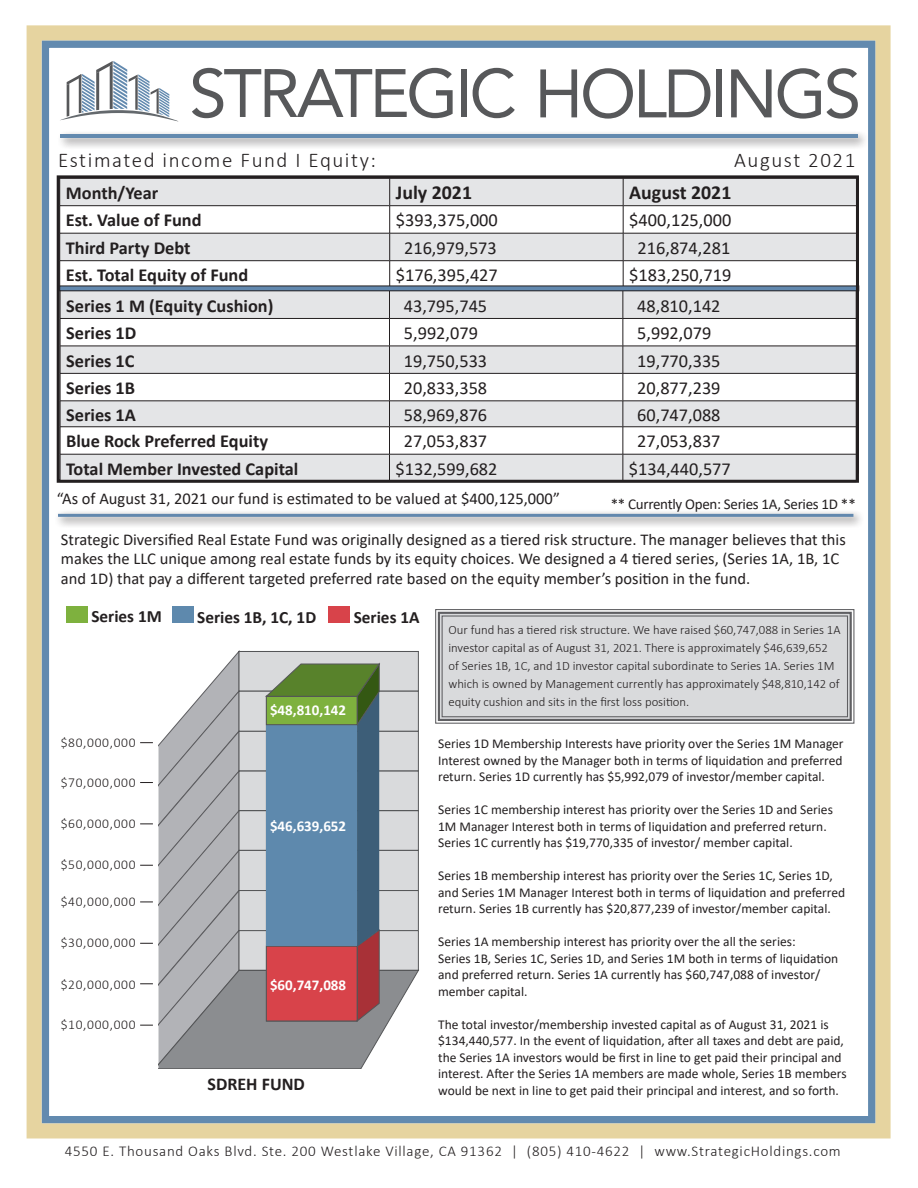
<style>
.page{position:relative;width:918px;height:1188px;background:#fff}
.page>*{position:absolute;margin:0;border:0;box-sizing:border-box;transform-origin:0 0}
.t1{font:300 21px "Calibri";letter-spacing:.075em;color:#231f20}
.t2{font:700 19.8px "Calibri";color:#231f20}
.t3{font:18.3px "Calibri";color:#231f20}
.t4{font:700 18.3px "Calibri";color:#231f20}
.t5{font:700 18px "Calibri";color:#231f20}
.t6{font:700 17.25px "Calibri";color:#231f20}
.t7{font:16.5px "Calibri";color:#231f20}
.t8{font:300 15px "Calibri";letter-spacing:.05em;color:#231f20}
.t9{font:15px "Calibri";letter-spacing:-.02em;color:#231f20}
.t10{font:700 15px "Calibri";color:#fff}
.t11{font:13.5px/16.5px "Calibri";color:#231f20}
.t12{font:300 13.5px "Calibri";letter-spacing:.05em;color:#231f20}
.t13{font:300 12.75px/18px "Calibri";color:#231f20}
</style>
<div class="page">
<div style="left:42px;top:40px;width:834px;height:1084px;border:8px solid #628aaf"></div>
<div style="left:27px;top:25px;width:864px;height:1113px;border:15px solid #e6d4a0"></div>
<svg style="left:60px;top:61px;width:119px;height:61px"></svg>
<svg style="left:192px;top:68px;width:261px;height:50px"></svg>
<div style="left:461px;top:69px;width:6px;height:48px;background:#57585a"></div>
<svg style="left:473px;top:68px;width:42px;height:50px"></svg>
<svg style="left:540px;top:69px;width:37px;height:48px"></svg>
<svg style="left:583px;top:68px;width:50px;height:51px"></svg>
<svg style="left:639px;top:69px;width:71px;height:48px"></svg>
<div style="left:717px;top:69px;width:5px;height:48px;background:#57585a"></div>
<svg style="left:731px;top:69px;width:41px;height:48px"></svg>
<svg style="left:778px;top:68px;width:80px;height:51px"></svg>
<div style="left:56px;top:130px;width:814px;height:19px;background:#231f20;opacity:.75"></div>
<hr style="left:60px;top:134px;width:798px;height:3px;background:#638aaf">
<div style="left:54px;top:509px;width:811px;height:20px;background:#231f20;opacity:.75"></div>
<div style="left:58px;top:514px;width:795px;height:3px;border:2px solid #6288ae"></div>
<div style="left:435px;top:609px;width:420px;height:115px;background:#d9dadc"></div>
<div style="left:438px;top:612px;width:414px;height:109px;border:2px solid #5f5f62"></div>
<div style="left:442px;top:615px;width:406px;height:102px;border:1px solid #5f5f62"></div>
<div style="left:66px;top:607px;width:22px;height:16px;background:#7eb13e"></div>
<div style="left:172px;top:607px;width:22px;height:16px;background:#5e89ad"></div>
<div style="left:328px;top:607px;width:22px;height:16px;background:#d8434a"></div>
<svg style="left:140px;top:742px;width:13px;height:1px"></svg>
<svg style="left:140px;top:824px;width:13px;height:1px"></svg>
<svg style="left:140px;top:902px;width:13px;height:1px"></svg>
<svg style="left:140px;top:984px;width:13px;height:1px"></svg>
<svg style="left:140px;top:782px;width:13px;height:1px"></svg>
<svg style="left:140px;top:865px;width:13px;height:1px"></svg>
<svg style="left:140px;top:943px;width:13px;height:1px"></svg>
<svg style="left:140px;top:1025px;width:13px;height:1px"></svg>
<svg style="left:159px;top:651px;width:260px;height:418px;background:#9fa1a6"></svg>
<svg style="left:61px;top:179px;width:794px;height:300px"></svg>
<div style="left:60px;top:286px;width:799px;height:5px;background:#6288ae"></div>
<div style="left:60px;top:286px;width:799px;height:5px;border:1px solid #231f20"></div>
<div style="left:57px;top:175px;width:802px;height:308px;border:3px solid #231f20"></div>
<p class="t1" style="left:58px;top:147px;width:320px">Estimated income Fund I Equity:</p>
<p class="t1" style="left:734px;top:147px;width:123px">August 2021</p>
<p class="t4" style="left:66px;top:180px;width:94px">Month/Year</p>
<p class="t2" style="left:396px;top:179px;width:78px">July 2021</p>
<p class="t2" style="left:629px;top:179px;width:104px">August 2021</p>
<p class="t4" style="left:66px;top:207px;width:137px">Est. Value of Fund</p>
<p class="t3" style="left:396px;top:208px;width:104px">$393,375,000</p>
<p class="t3" style="left:629px;top:208px;width:104px">$400,125,000</p>
<p class="t4" style="left:66px;top:235px;width:126px">Third Party Debt</p>
<p class="t3" style="left:404px;top:235px;width:94px">216,979,573</p>
<p class="t3" style="left:638px;top:235px;width:94px">216,874,281</p>
<p class="t4" style="left:66px;top:262px;width:184px">Est. Total Equity of Fund</p>
<p class="t3" style="left:396px;top:263px;width:104px">$176,395,427</p>
<p class="t3" style="left:629px;top:263px;width:104px">$183,250,719</p>
<p class="t4" style="left:66px;top:293px;width:209px">Series 1 M (Equity Cushion)</p>
<p class="t3" style="left:404px;top:293px;width:85px">43,795,745</p>
<p class="t3" style="left:637px;top:293px;width:85px">48,810,142</p>
<p class="t4" style="left:66px;top:320px;width:72px">Series 1D</p>
<p class="t3" style="left:404px;top:320px;width:76px">5,992,079</p>
<p class="t3" style="left:637px;top:320px;width:76px">5,992,079</p>
<p class="t4" style="left:66px;top:347px;width:70px">Series 1C</p>
<p class="t3" style="left:404px;top:348px;width:85px">19,750,533</p>
<p class="t3" style="left:637px;top:348px;width:85px">19,770,335</p>
<p class="t4" style="left:66px;top:375px;width:71px">Series 1B</p>
<p class="t3" style="left:404px;top:375px;width:85px">20,833,358</p>
<p class="t3" style="left:637px;top:375px;width:85px">20,877,239</p>
<p class="t4" style="left:66px;top:402px;width:71px">Series 1A</p>
<p class="t3" style="left:404px;top:402px;width:85px">58,969,876</p>
<p class="t3" style="left:637px;top:402px;width:85px">60,747,088</p>
<p class="t4" style="left:66px;top:428px;width:203px">Blue Rock Preferred Equity</p>
<p class="t3" style="left:404px;top:429px;width:85px">27,053,837</p>
<p class="t3" style="left:637px;top:429px;width:85px">27,053,837</p>
<p class="t4" style="left:66px;top:456px;width:234px">Total Member Invested Capital</p>
<p class="t3" style="left:396px;top:456px;width:103px">$132,599,682</p>
<p class="t3" style="left:629px;top:456px;width:103px">$134,440,577</p>
<p class="t7" style="left:57px;top:487px;width:505px">“As of August 31, 2021 our fund is estimated to be valued at $400,125,000”</p>
<p class="t9" style="left:611px;top:494px;width:247px">** Currently Open: Series 1A, Series 1D **</p>
<p class="t7" style="left:61px;top:528px;width:786px">Strategic Diversified Real Estate Fund was originally designed as a tiered risk structure. The manager believes that this</p>
<p class="t7" style="left:61px;top:548px;width:780px">makes the LLC unique among real estate funds by its equity choices. We designed a 4 tiered series, (Series 1A, 1B, 1C</p>
<p class="t7" style="left:61px;top:567px;width:691px">and 1D) that pay a different targeted preferred rate based on the equity member’s position in the fund.</p>
<p class="t13" style="left:448px;top:621px;width:394px">Our fund has a tiered risk structure. We have raised $60,747,088 in Series 1A investor capital as of August 31, 2021. There is approximately $46,639,652 of Series 1B, 1C, and 1D investor capital subordinate to Series 1A. Series 1M which is owned by Management currently has approximately $48,810,142 of equity cushion and sits in the first loss position.</p>
<p class="t6" style="left:91px;top:604px;width:72px">Series 1M</p>
<p class="t6" style="left:197px;top:605px;width:120px">Series 1B, 1C, 1D</p>
<p class="t6" style="left:354px;top:605px;width:67px">Series 1A</p>
<p class="t10" style="left:270px;top:699px;width:78px">$48,810,142</p>
<p class="t12" style="left:61px;top:734px;width:76px">$80,000,000</p>
<p class="t12" style="left:61px;top:774px;width:76px">$70,000,000</p>
<p class="t12" style="left:61px;top:815px;width:76px">$60,000,000</p>
<p class="t12" style="left:61px;top:856px;width:76px">$50,000,000</p>
<p class="t12" style="left:61px;top:893px;width:76px">$40,000,000</p>
<p class="t12" style="left:61px;top:935px;width:76px">$30,000,000</p>
<p class="t12" style="left:61px;top:976px;width:76px">$20,000,000</p>
<p class="t12" style="left:61px;top:1016px;width:76px">$10,000,000</p>
<p class="t10" style="left:270px;top:815px;width:78px">$46,639,652</p>
<p class="t10" style="left:270px;top:975px;width:78px">$60,747,088</p>
<p class="t5" style="left:208px;top:1072px;width:99px">SDREH FUND</p>
<p class="t11" style="left:438px;top:735px;width:407px;text-align:justify">Series 1D Membership Interests have priority over the Series 1M Manager Interest owned by the Manager both in terms of liquidation and preferred return. Series 1D currently has $5,992,079 of investor/member capital.</p>
<p class="t11" style="left:438px;top:801px;width:396px">Series 1C membership interest has priority over the Series 1D and Series<br>1M Manager Interest both in terms of liquidation and preferred return.<br>Series 1C currently has $19,770,335 of investor/ member capital.</p>
<p class="t11" style="left:438px;top:867px;width:409px">Series 1B membership interest has priority over the Series 1C, Series 1D, and Series 1M Manager Interest both in terms of liquidation and preferred return. Series 1B currently has $20,877,239 of investor/member capital.</p>
<p class="t11" style="left:438px;top:933px;width:359px">Series 1A membership interest has priority over the all the series:</p>
<p class="t11" style="left:438px;top:950px;width:402px">Series 1B, Series 1C, Series 1D, and Series 1M both in terms of liquidation and preferred return. Series 1A currently has $60,747,088 of investor/ member capital.</p>
<p class="t11" style="left:438px;top:1016px;width:410px">The total investor/membership invested capital as of August 31, 2021 is $134,440,577. In the event of liquidation, after all taxes and debt are paid, the Series 1A investors would be first in line to get paid their principal and interest. After the Series 1A members are made whole, Series 1B members would be next in line to get paid their principal and interest, and so forth.</p>
<p class="t8" style="left:65px;top:1142px;width:778px">4550 E. Thousand Oaks Blvd. Ste. 200 Westlake Village, CA 91362 | (805) 410-4622 | www.StrategicHoldings.com</p>
</div>
